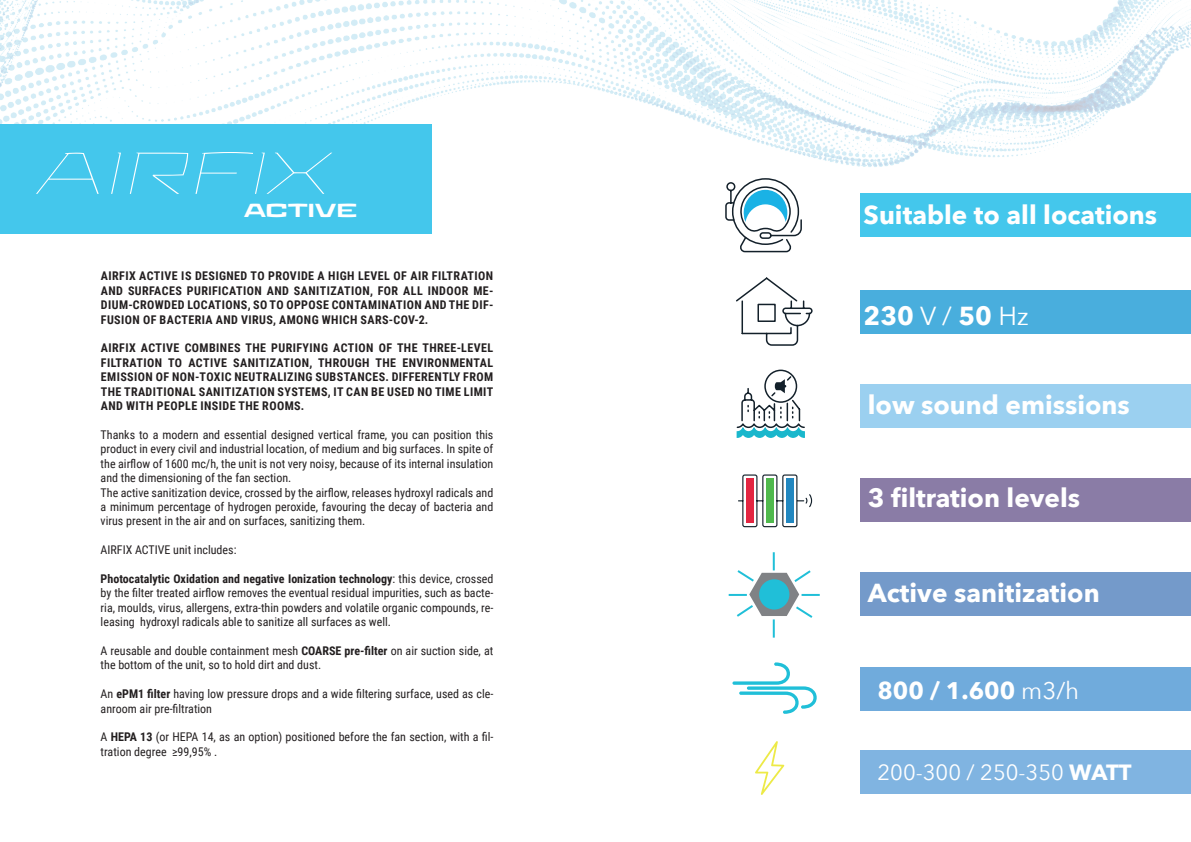
<style>
.page{position:relative;width:1191px;height:842px;background:#fff}
.page>*{position:absolute;margin:0;border:0;box-sizing:border-box;transform-origin:0 0}
.t1{font:78.5px "Aviano Future Thin Fast";color:#fff}
.t2{font:700 26px "Avenir Next";color:#fff}
.t3{font:700 24px "Avenir Next";color:#fff}
.t4{font:22px "Avenir Next";color:#fff}
.t5{font:900 22px "Aviano Future";color:#fff}
.t6{font:12px/14.4px "Roboto Condensed";color:#231f20}
.t7{font:700 12px/14.4px "Roboto Condensed";letter-spacing:.035em;color:#231f20;text-align:justify}
.s1{font-weight:700}
.s2{font-weight:400}
</style>
<div class="page">
<img style="left:0;top:0;width:1190px;height:237px">
<div style="left:0;top:124px;width:431px;height:110px;background:#44c7ec"></div>
<div style="left:860px;top:478px;width:330px;height:44px;background:#8a7ca6"></div>
<div style="left:860px;top:573px;width:330px;height:43px;background:#749aca"></div>
<div style="left:860px;top:667px;width:330px;height:43px;background:#70abdc"></div>
<svg style="left:732px;top:662px;width:85px;height:52px"></svg>
<div style="left:860px;top:193px;width:330px;height:43px;background:#44c7ec"></div>
<div style="left:860px;top:290px;width:330px;height:43px;background:#49aedd"></div>
<div style="left:860px;top:384px;width:330px;height:43px;background:#9bd0f0"></div>
<svg style="left:736px;top:277px;width:77px;height:69px"></svg>
<svg style="left:724px;top:177px;width:78px;height:76px"></svg>
<svg style="left:736px;top:369px;width:69px;height:69px"></svg>
<svg style="left:738px;top:474px;width:74px;height:54px"></svg>
<div style="left:746px;top:478px;width:8px;height:45px;background:#e32541"></div>
<div style="left:766px;top:478px;width:8px;height:45px;background:#4fb94d"></div>
<div style="left:785px;top:478px;width:8px;height:45px;background:#2187c0"></div>
<div style="left:860px;top:750px;width:330px;height:43px;background:#80b4e1"></div>
<svg style="left:755px;top:741px;width:29px;height:54px"></svg>
<hr style="left:772px;top:552px;width:3px;height:18px;background:#20bfd8">
<hr style="left:772px;top:619px;width:3px;height:19px;background:#20bfd8">
<svg style="left:728px;top:568px;width:91px;height:52px"></svg>
<h1 class="t1" style="left:33px;top:131px;width:295px">airfix</h1>
<h3 class="t5" style="left:244px;top:200px;width:115px">ACTIVE</h3>
<p class="t7" style="left:101px;top:269px;width:394px">AIRFIX ACTIVE IS DESIGNED TO PROVIDE A HIGH LEVEL OF AIR FILTRATION AND SURFACES PURIFICATION AND SANITIZATION, FOR ALL INDOOR ME-DIUM-CROWDED LOCATIONS, SO TO OPPOSE CONTAMINATION AND THE DIF-FUSION OF BACTERIA AND VIRUS, AMONG WHICH SARS-COV-2.</p>
<p class="t7" style="left:101px;top:341px;width:394px">AIRFIX ACTIVE COMBINES THE PURIFYING ACTION OF THE THREE-LEVEL FILTRATION TO ACTIVE SANITIZATION, THROUGH THE ENVIRONMENTAL EMISSION OF NON-TOXIC NEUTRALIZING SUBSTANCES. DIFFERENTLY FROM THE TRADITIONAL SANITIZATION SYSTEMS, IT CAN BE USED NO TIME LIMIT AND WITH PEOPLE INSIDE THE ROOMS.</p>
<p class="t6" style="left:101px;top:427px;width:394px">Thanks to a modern and essential designed vertical frame, you can position this product in every civil and industrial location, of medium and big surfaces. In spite of the airflow of 1600 mc/h, the unit is not very noisy, because of its internal insulation and the dimensioning of the fan section.<br>The active sanitization device, crossed by the airflow, releases hydroxyl radicals and a minimum percentage of hydrogen peroxide, favouring the decay of bacteria and virus present in the air and on surfaces, sanitizing them.</p>
<p class="t6" style="left:101px;top:542px;width:137px">AIRFIX ACTIVE unit includes:</p>
<p class="t6" style="left:101px;top:571px;width:394px;text-align:justify"><span class="s1">Photocatalytic Oxidation and negative Ionization technology</span>: this device, crossed by the filter treated airflow removes the eventual residual impurities, such as bacte&shy;ria, moulds, virus, allergens, extra-thin powders and volatile organic compounds, re&shy;leasing hydroxyl radicals able to sanitize all surfaces as well.</p>
<p class="t6" style="left:101px;top:643px;width:394px">A reusable and double containment mesh <span class="s1">COARSE pre-filter</span> on air suction side, at the bottom of the unit, so to hold dirt and dust.</p>
<p class="t6" style="left:101px;top:686px;width:394px">An <span class="s1">ePM1 filter</span> having low pressure drops and a wide filtering surface, used as cle&shy;anroom air pre-filtration</p>
<p class="t6" style="left:101px;top:729px;width:394px">A <span class="s1">HEPA 13</span> (or HEPA 14, as an option) positioned before the fan section, with a fil&shy;tration degree ≥99,95% .</p>
<h2 class="t2" style="left:863px;top:192px;width:295px">Suitable to all locations</h2>
<h2 class="t2" style="left:863px;top:293px;width:167px">230 <span class="s2">V /</span> 50 <span class="s2">Hz</span></h2>
<h2 class="t2" style="left:868px;top:382px;width:263px">low sound emissions</h2>
<h2 class="t2" style="left:868px;top:475px;width:214px">3 filtration levels</h2>
<h2 class="t2" style="left:868px;top:570px;width:233px">Active sanitization</h2>
<h3 class="t3" style="left:877px;top:670px;width:203px">800 / 1.600 <span class="s2">m3/h</span></h3>
<h3 class="t4" style="left:877px;top:754px;width:256px">200-300 / 250-350 <span class="s1">WATT</span></h3>
</div>
